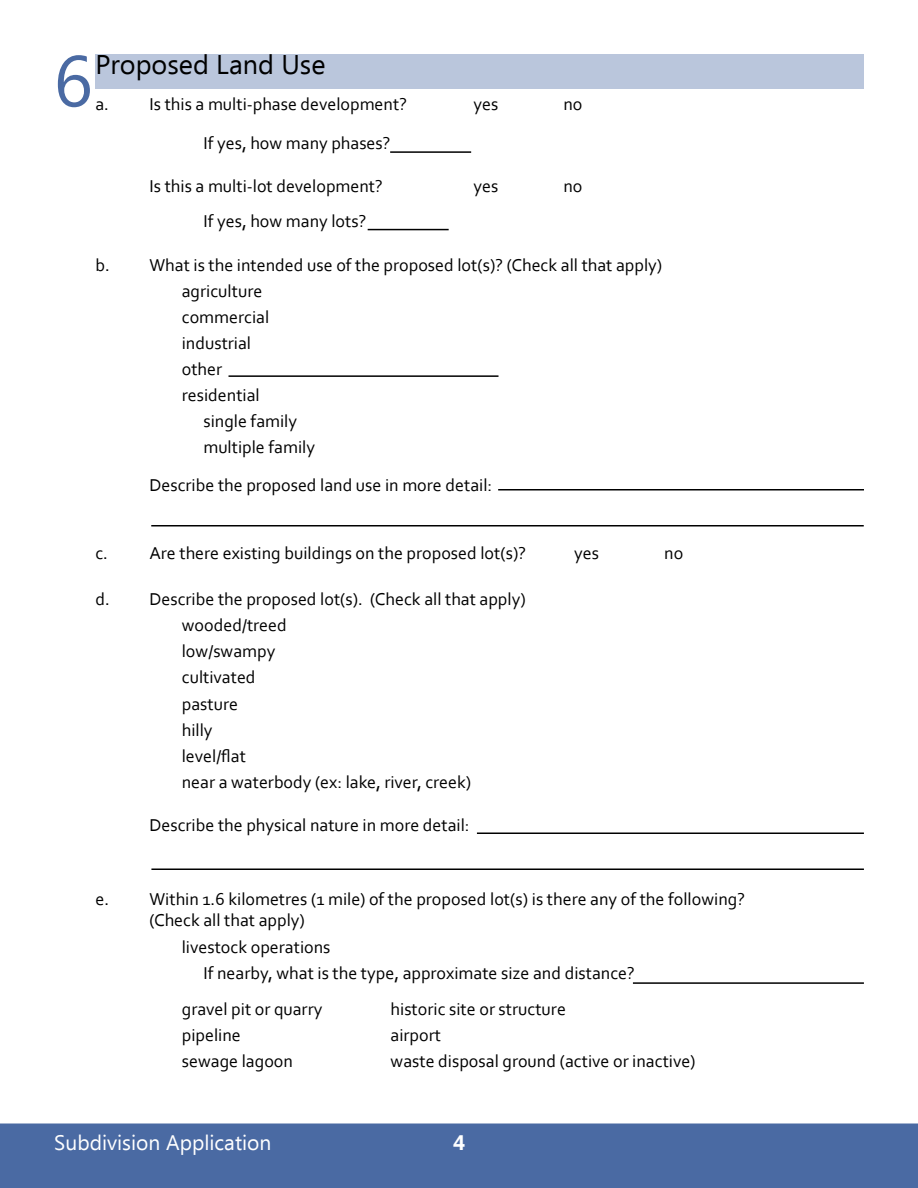
<style>
.page{position:relative;width:918px;height:1188px;background:#fff}
.page>*{position:absolute;margin:0;border:0;box-sizing:border-box;transform-origin:0 0}
.t1{font:72px "Ebrima";color:#4a6aa3}
.t2{font:27px "Ebrima";color:#000}
.t3{font:21px "Ebrima";color:#fff}
.t4{font:700 21px "Ebrima";color:#fff}
.t5{font:18px/26.1px "Corbel";color:#000}
</style>
<div class="page">
<div style="left:96px;top:54px;width:768px;height:35px;background:#bac6dc"></div>
<div style="left:0;top:1124px;width:918px;height:64px;background:#4a6aa3"></div>
<hr style="left:368px;top:229px;width:81px;height:1px;background:#000">
<hr style="left:390px;top:151px;width:81px;height:2px;background:#000">
<hr style="left:498px;top:489px;width:366px;height:1px;background:#000">
<hr style="left:151px;top:525px;width:713px;height:1px;background:#000">
<hr style="left:229px;top:375px;width:270px;height:2px;background:#000">
<hr style="left:633px;top:982px;width:231px;height:2px;background:#000">
<hr style="left:477px;top:832px;width:387px;height:2px;background:#000">
<hr style="left:151px;top:868px;width:713px;height:2px;background:#000">
<h1 class="t1" style="left:54px;top:30px;width:40px">6</h1>
<h2 class="t2" style="left:95px;top:45px;width:232px">Proposed Land Use</h2>
<p class="t5" style="left:95px;top:90px;width:313px">a. Is this a multi-phase development?</p>
<p class="t5" style="left:473px;top:90px;width:26px">yes</p>
<p class="t5" style="left:563px;top:90px;width:21px">no</p>
<p class="t5" style="left:203px;top:130px;width:189px">If yes, how many phases?</p>
<p class="t5" style="left:149px;top:173px;width:235px">Is this a multi-lot development?</p>
<p class="t5" style="left:473px;top:173px;width:26px">yes</p>
<p class="t5" style="left:563px;top:173px;width:21px">no</p>
<p class="t5" style="left:203px;top:208px;width:164px">If yes, how many lots?</p>
<p class="t5" style="left:95px;top:251px;width:568px">b. What is the intended use of the proposed lot(s)? (Check all that apply)</p>
<p class="t5" style="left:182px;top:277px;width:82px">agriculture</p>
<p class="t5" style="left:182px;top:303px;width:89px">commercial</p>
<p class="t5" style="left:182px;top:329px;width:71px">industrial</p>
<p class="t5" style="left:182px;top:356px;width:42px">other</p>
<p class="t5" style="left:182px;top:382px;width:79px">residential</p>
<p class="t5" style="left:203px;top:408px;width:95px">single family</p>
<p class="t5" style="left:203px;top:434px;width:113px">multiple family</p>
<p class="t5" style="left:149px;top:472px;width:344px">Describe the proposed land use in more detail:</p>
<p class="t5" style="left:95px;top:539px;width:432px">c. Are there existing buildings on the proposed lot(s)?</p>
<p class="t5" style="left:574px;top:539px;width:26px">yes</p>
<p class="t5" style="left:664px;top:539px;width:21px">no</p>
<p class="t5" style="left:182px;top:586px;width:345px;text-indent:-86px">d. Describe the proposed lot(s). (Check all that apply) wooded/treed<br>low/swampy<br>cultivated<br>pasture<br>hilly<br>level/flat<br>near a waterbody (ex: lake, river, creek)</p>
<p class="t5" style="left:149px;top:812px;width:322px">Describe the physical nature in more detail:</p>
<p class="t5" style="left:149px;top:888px;width:597px;line-height:21.6px;text-indent:-54px">e. Within 1.6 kilometres (1 mile) of the proposed lot(s) is there any of the following? (Check all that apply)</p>
<p class="t5" style="left:203px;top:933px;width:433px;text-indent:-22px">livestock operations<br>If nearby, what is the type, approximate size and distance?</p>
<p class="t5" style="left:182px;top:996px;width:142px">gravel pit or quarry</p>
<p class="t5" style="left:391px;top:996px;width:177px">historic site or structure</p>
<p class="t5" style="left:182px;top:1022px;width:61px">pipeline</p>
<p class="t5" style="left:391px;top:1022px;width:52px">airport</p>
<p class="t5" style="left:182px;top:1048px;width:113px">sewage lagoon</p>
<p class="t5" style="left:391px;top:1048px;width:306px">waste disposal ground (active or inactive)</p>
<p class="t3" style="left:54px;top:1128px;width:219px">Subdivision Application</p>
<p class="t4" style="left:453px;top:1127px;width:14px">4</p>
</div>
